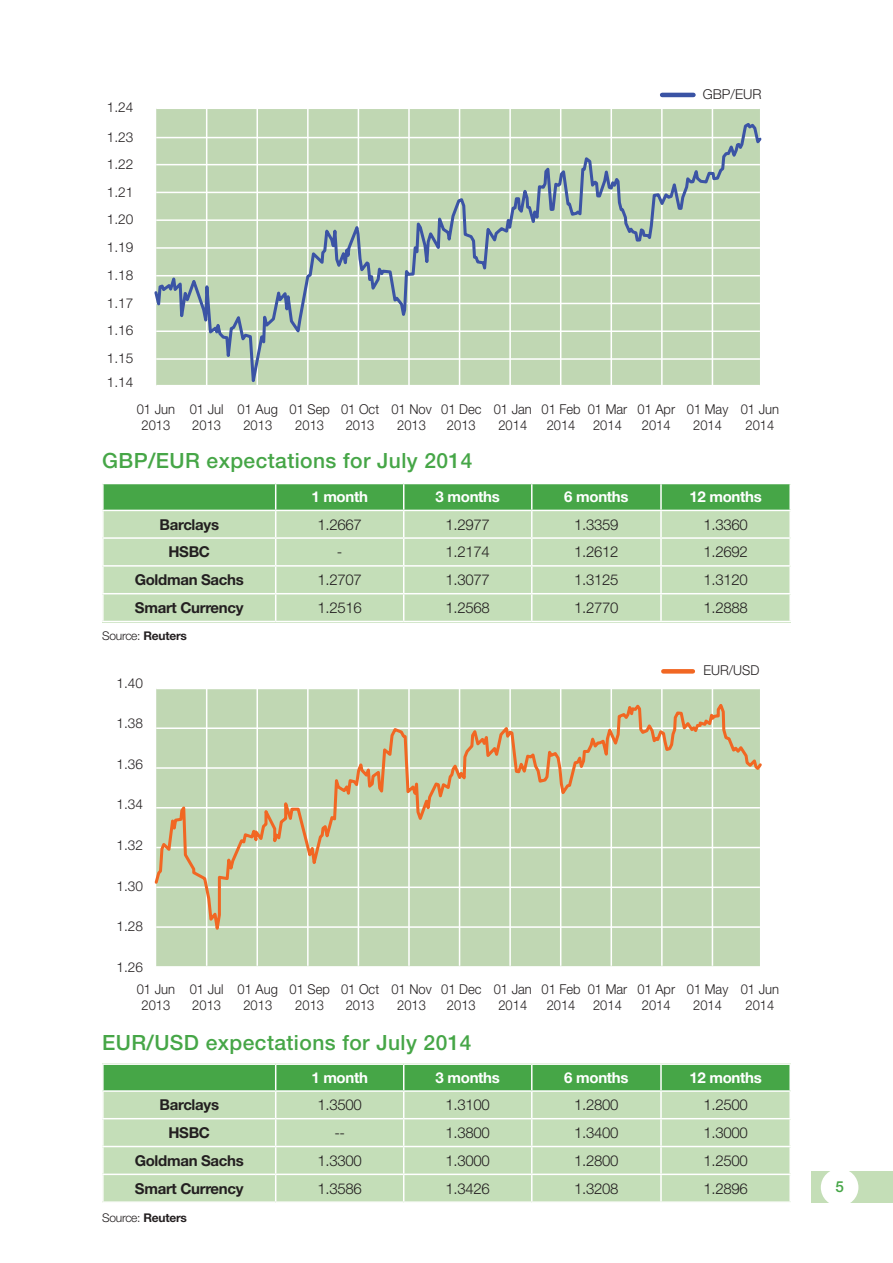
<style>
.page{position:relative;width:893px;height:1263px;background:#fff}
.page>*{position:absolute;margin:0;border:0;box-sizing:border-box;transform-origin:0 0}
.t1{font:500 21px "Helvetica Neue LT Std";letter-spacing:.02em;color:#46a647}
.t2{font:500 15.15px "Helvetica Neue LT Std";color:#46a647}
.t3{font:300 15px "Helvetica Neue LT Std";letter-spacing:-.02em;color:#231f20}
.t4{font:700 15px "Helvetica Neue LT Std";letter-spacing:-.02em;color:#231f20}
.t5{font:700 15px "Helvetica Neue LT Std";letter-spacing:-.02em;color:#fff}
.t6{font:300 13.65px/15.8px "Helvetica Neue LT Std";color:#231f20;text-align:center;scale:.95 1}
.t7{font:300 13.65px/27.8px "Helvetica Neue LT Std";color:#231f20}
.t8{font:300 13.65px "Helvetica Neue LT Std";color:#231f20;scale:.96 1}
.t9{font:300 12px "Helvetica Neue LT Std";letter-spacing:-.02em;color:#231f20}
.s1{font-weight:700}
</style>
<div class="page">
<div style="left:156px;top:689px;width:604px;height:277px;background:#c0d7b3"></div>
<hr style="left:206px;top:688px;width:1px;height:278px;background:#fff">
<hr style="left:256px;top:688px;width:2px;height:278px;background:#fff">
<hr style="left:307px;top:688px;width:2px;height:278px;background:#fff">
<hr style="left:358px;top:688px;width:1px;height:278px;background:#fff">
<hr style="left:408px;top:688px;width:2px;height:278px;background:#fff">
<hr style="left:459px;top:688px;width:1px;height:278px;background:#fff">
<hr style="left:509px;top:688px;width:2px;height:278px;background:#fff">
<hr style="left:560px;top:688px;width:1px;height:278px;background:#fff">
<hr style="left:610px;top:688px;width:2px;height:278px;background:#fff">
<hr style="left:661px;top:688px;width:2px;height:278px;background:#fff">
<hr style="left:712px;top:688px;width:1px;height:278px;background:#fff">
<div style="left:663px;top:669px;width:30px;height:5px;background:#f16723"></div>
<svg style="left:154px;top:696px;width:608px;height:251px;background:#cad7b7"></svg>
<hr style="left:662px;top:93px;width:31px;height:4px;background:#3a53a4">
<div style="left:156px;top:109px;width:604px;height:11px;background:#c0d7b3"></div>
<hr style="left:206px;top:108px;width:1px;height:278px;background:#fff">
<hr style="left:256px;top:108px;width:2px;height:278px;background:#fff">
<hr style="left:307px;top:108px;width:2px;height:278px;background:#fff">
<hr style="left:358px;top:108px;width:1px;height:278px;background:#fff">
<hr style="left:408px;top:108px;width:2px;height:278px;background:#fff">
<hr style="left:459px;top:108px;width:1px;height:278px;background:#fff">
<hr style="left:509px;top:108px;width:2px;height:278px;background:#fff">
<hr style="left:560px;top:108px;width:1px;height:278px;background:#fff">
<hr style="left:610px;top:108px;width:2px;height:278px;background:#fff">
<hr style="left:661px;top:108px;width:2px;height:278px;background:#fff">
<hr style="left:712px;top:108px;width:1px;height:278px;background:#fff">
<svg style="left:154px;top:120px;width:608px;height:266px;background:#bfd4b8"></svg>
<div style="left:811px;top:1172px;width:82px;height:31px;background:#c4deb7"></div>
<div style="left:821px;top:1168px;width:37px;height:38px;background:#fff;border-radius:50%"></div>
<svg style="left:103px;top:483px;width:687px;height:138px;background:#b0d5a7"></svg>
<hr style="left:661px;top:593px;width:130px;height:1px;background:#fff">
<hr style="left:660px;top:594px;width:2px;height:27px;background:#fff">
<hr style="left:789px;top:594px;width:2px;height:27px;background:#fff">
<svg style="left:103px;top:1064px;width:687px;height:137px;background:#b0d5a7"></svg>
<hr style="left:661px;top:1173px;width:130px;height:2px;background:#fff">
<hr style="left:660px;top:1175px;width:2px;height:26px;background:#fff">
<hr style="left:789px;top:1175px;width:2px;height:26px;background:#fff">
<p class="t7" style="left:107px;top:93px;width:28px">1.24</p>
<p class="t7" style="left:107px;top:123px;width:28px">1.23</p>
<p class="t7" style="left:107px;top:150px;width:28px">1.22</p>
<p class="t7" style="left:107px;top:178px;width:28px">1.21</p>
<p class="t7" style="left:107px;top:205px;width:28px">1.20</p>
<p class="t7" style="left:107px;top:233px;width:28px">1.19</p>
<p class="t7" style="left:107px;top:261px;width:28px">1.18</p>
<p class="t7" style="left:107px;top:289px;width:28px">1.17<br>1.16</p>
<p class="t7" style="left:107px;top:344px;width:28px">1.15</p>
<p class="t7" style="left:107px;top:368px;width:28px">1.14</p>
<p class="t7" style="left:703px;top:80px;width:60px">GBP/EUR</p>
<p class="t6" style="left:190px;top:401px;width:37px;text-align:left">01 Jul<br>2013</p>
<p class="t6" style="left:238px;top:401px;width:44px">01 Aug<br>2013</p>
<p class="t6" style="left:290px;top:401px;width:44px">01 Sep<br>2013</p>
<p class="t6" style="left:341px;top:401px;width:42px">01 Oct<br>2013</p>
<p class="t6" style="left:391px;top:401px;width:44px">01 Nov<br>2013</p>
<p class="t6" style="left:441px;top:401px;width:44px">01 Dec<br>2013</p>
<p class="t6" style="left:494px;top:401px;width:42px">01 Jan<br>2014</p>
<p class="t6" style="left:542px;top:401px;width:43px">01 Feb<br>2014</p>
<p class="t6" style="left:588px;top:401px;width:43px">01 Mar<br>2014</p>
<p class="t6" style="left:637px;top:401px;width:41px">01 Apr<br>2014</p>
<p class="t6" style="left:137px;top:401px;width:42px">01 Jun<br>2013</p>
<p class="t6" style="left:687px;top:401px;width:45px">01 May<br>2014</p>
<p class="t6" style="left:741px;top:401px;width:42px">01 Jun<br>2014</p>
<h1 class="t1" style="left:102px;top:448px;width:372px">GBP/EUR expectations for July 2014</h1>
<p class="t5" style="left:311px;top:488px;width:58px">1 month</p>
<p class="t5" style="left:436px;top:488px;width:66px">3 months</p>
<p class="t5" style="left:564px;top:488px;width:66px">6 months</p>
<p class="t5" style="left:689px;top:488px;width:74px">12 months</p>
<p class="t4" style="left:159px;top:515px;width:61px">Barclays</p>
<p class="t3" style="left:318px;top:515px;width:46px">1.2667</p>
<p class="t3" style="left:446px;top:515px;width:46px">1.2977</p>
<p class="t3" style="left:574px;top:515px;width:46px">1.3359</p>
<p class="t3" style="left:703px;top:515px;width:46px">1.3360</p>
<p class="t4" style="left:168px;top:543px;width:43px">HSBC</p>
<p class="t3" style="left:337px;top:543px;width:7px">-</p>
<p class="t3" style="left:446px;top:543px;width:46px">1.2174</p>
<p class="t3" style="left:574px;top:543px;width:46px">1.2612</p>
<p class="t3" style="left:703px;top:543px;width:46px">1.2692</p>
<p class="t4" style="left:135px;top:570px;width:111px">Goldman Sachs</p>
<p class="t3" style="left:318px;top:571px;width:46px">1.2707</p>
<p class="t3" style="left:446px;top:571px;width:46px">1.3077</p>
<p class="t3" style="left:574px;top:571px;width:46px">1.3125</p>
<p class="t3" style="left:703px;top:571px;width:46px">1.3120</p>
<p class="t4" style="left:135px;top:598px;width:110px">Smart Currency</p>
<p class="t3" style="left:318px;top:598px;width:46px">1.2516</p>
<p class="t3" style="left:446px;top:598px;width:46px">1.2568</p>
<p class="t3" style="left:574px;top:598px;width:46px">1.2770</p>
<p class="t3" style="left:703px;top:598px;width:46px">1.2888</p>
<p class="t9" style="left:102px;top:628px;width:86px">Source: <span class="s1">Reuters</span></p>
<p class="t7" style="left:117px;top:669px;width:28px">1.40</p>
<p class="t7" style="left:117px;top:709px;width:28px">1.38</p>
<p class="t7" style="left:117px;top:750px;width:28px">1.36</p>
<p class="t7" style="left:117px;top:790px;width:28px">1.34</p>
<p class="t7" style="left:117px;top:830px;width:28px">1.32</p>
<p class="t7" style="left:117px;top:872px;width:28px">1.30</p>
<p class="t7" style="left:117px;top:912px;width:28px">1.28</p>
<p class="t7" style="left:117px;top:952px;width:28px">1.26</p>
<p class="t8" style="left:703px;top:662px;width:60px">EUR/USD</p>
<p class="t6" style="left:190px;top:981px;width:37px;text-align:left">01 Jul<br>2013</p>
<p class="t6" style="left:238px;top:981px;width:44px">01 Aug<br>2013</p>
<p class="t6" style="left:290px;top:981px;width:44px">01 Sep<br>2013</p>
<p class="t6" style="left:341px;top:981px;width:42px">01 Oct<br>2013</p>
<p class="t6" style="left:391px;top:981px;width:44px">01 Nov<br>2013</p>
<p class="t6" style="left:441px;top:981px;width:44px">01 Dec<br>2013</p>
<p class="t6" style="left:494px;top:981px;width:42px">01 Jan<br>2014</p>
<p class="t6" style="left:542px;top:981px;width:43px">01 Feb<br>2014</p>
<p class="t6" style="left:588px;top:981px;width:43px">01 Mar<br>2014</p>
<p class="t6" style="left:637px;top:981px;width:41px">01 Apr<br>2014</p>
<p class="t6" style="left:137px;top:981px;width:42px">01 Jun<br>2013</p>
<p class="t6" style="left:687px;top:981px;width:45px">01 May<br>2014</p>
<p class="t6" style="left:741px;top:981px;width:42px">01 Jun<br>2014</p>
<h1 class="t1" style="left:102px;top:1030px;width:371px">EUR/USD expectations for July 2014</h1>
<p class="t5" style="left:311px;top:1068px;width:58px">1 month</p>
<p class="t5" style="left:436px;top:1068px;width:66px">3 months</p>
<p class="t5" style="left:564px;top:1068px;width:66px">6 months</p>
<p class="t5" style="left:689px;top:1068px;width:74px">12 months</p>
<p class="t4" style="left:159px;top:1095px;width:61px">Barclays</p>
<p class="t3" style="left:318px;top:1096px;width:46px">1.3500</p>
<p class="t3" style="left:446px;top:1096px;width:46px">1.3100</p>
<p class="t3" style="left:574px;top:1096px;width:46px">1.2800</p>
<p class="t3" style="left:703px;top:1096px;width:46px">1.2500</p>
<p class="t4" style="left:168px;top:1123px;width:43px">HSBC</p>
<p class="t3" style="left:334px;top:1123px;width:12px">--</p>
<p class="t3" style="left:446px;top:1123px;width:46px">1.3800</p>
<p class="t3" style="left:574px;top:1123px;width:46px">1.3400</p>
<p class="t3" style="left:703px;top:1123px;width:46px">1.3000</p>
<p class="t4" style="left:135px;top:1151px;width:111px">Goldman Sachs</p>
<p class="t3" style="left:318px;top:1151px;width:46px">1.3300</p>
<p class="t3" style="left:446px;top:1151px;width:46px">1.3000</p>
<p class="t3" style="left:574px;top:1151px;width:46px">1.2800</p>
<p class="t3" style="left:703px;top:1151px;width:46px">1.2500</p>
<p class="t4" style="left:135px;top:1179px;width:110px">Smart Currency</p>
<p class="t3" style="left:318px;top:1179px;width:46px">1.3586</p>
<p class="t3" style="left:446px;top:1179px;width:46px">1.3426</p>
<p class="t3" style="left:574px;top:1179px;width:46px">1.3208</p>
<p class="t3" style="left:703px;top:1179px;width:46px">1.2896</p>
<p class="t7" style="left:117px;top:1175px;width:28px">1.60</p>
<p class="t9" style="left:102px;top:1210px;width:86px">Source: <span class="s1">Reuters</span></p>
<p class="t2" style="left:835px;top:1178px;width:10px">5</p>
</div>
